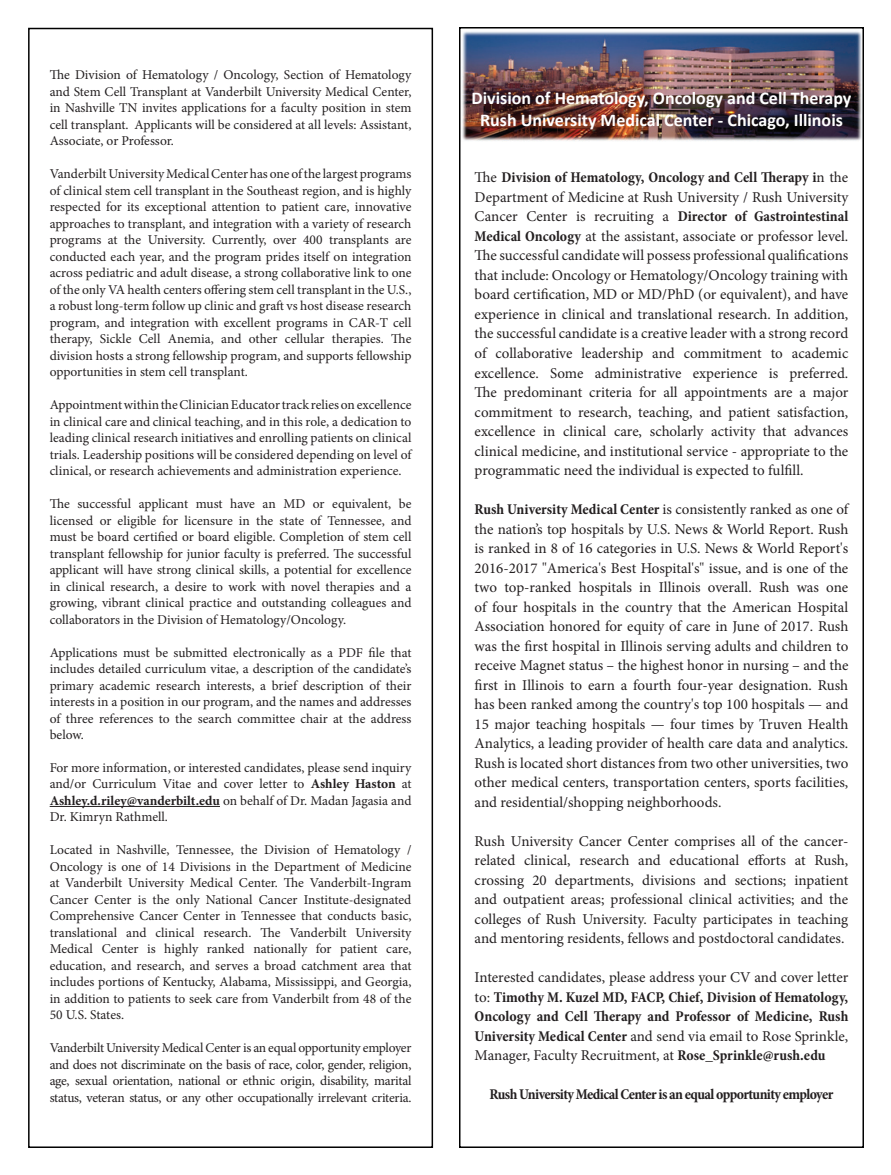
<style>
.page{position:relative;width:891px;height:1175px;background:#fff}
.page>*{position:absolute;margin:0;border:0;box-sizing:border-box;transform-origin:0 0}
.t1{font:700 18px/21.6px "Calibri";color:#fff;text-align:center}
.t2{font:15px/19.5px "Minion Pro";color:#231f20;text-align:justify}
.t3{font:700 condensed 15px/19.5px "Minion Pro";letter-spacing:-.03em;color:#231f20;text-align:justify}
.t4{font:13.5px/16.5px "Minion Pro";letter-spacing:-.005em;color:#231f20;text-align:justify}
.s1{font-weight:700}
.s2{font-weight:700;font-stretch:condensed}
.s3{font-weight:400;font-stretch:normal}
</style>
<div class="page">
<hr style="left:50px;top:806px;width:170px;height:1px;background:#231f20">
<img style="left:462px;top:31px;width:399px;height:110px">
<div style="left:459px;top:27px;width:405px;height:1121px;border:2px solid #000"></div>
<p class="t4" style="left:50px;top:67px;width:363px">The Division of Hematology / Oncology, Section of Hematology and Stem Cell Transplant at Vanderbilt University Medical Center, in Nashville TN invites applications for a faculty position in stem cell transplant. Applicants will be considered at all levels: Assistant, Associate, or Professor.</p>
<p class="t4" style="left:50px;top:166px;width:363px">Vanderbilt University Medical Center has one of the largest programs of clinical stem cell transplant in the Southeast region, and is highly respected for its exceptional attention to patient care, innovative approaches to transplant, and integration with a variety of research programs at the University. Currently, over 400 transplants are conducted each year, and the program prides itself on integration across pediatric and adult disease, a strong collaborative link to one of the only VA health centers offering stem cell transplant in the U.S., a robust long-term follow up clinic and graft vs host disease research program, and integration with excellent programs in CAR-T cell therapy, Sickle Cell Anemia, and other cellular therapies. The division hosts a strong fellowship program, and supports fellowship opportunities in stem cell transplant.</p>
<p class="t4" style="left:50px;top:396px;width:363px">Appointment within the Clinician Educator track relies on excellence in clinical care and clinical teaching, and in this role, a dedication to leading clinical research initiatives and enrolling patients on clinical trials. Leadership positions will be considered depending on level of clinical, or research achievements and administration experience.</p>
<p class="t4" style="left:50px;top:495px;width:363px">The successful applicant must have an MD or equivalent, be licensed or eligible for licensure in the state of Tennessee, and must be board certified or board eligible. Completion of stem cell transplant fellowship for junior faculty is preferred. The successful applicant will have strong clinical skills, a potential for excellence in clinical research, a desire to work with novel therapies and a growing, vibrant clinical practice and outstanding colleagues and collaborators in the Division of Hematology/Oncology.</p>
<p class="t4" style="left:50px;top:644px;width:363px">Applications must be submitted electronically as a PDF file that includes detailed curriculum vitae, a description of the candidate’s primary academic research interests, a brief description of their interests in a position in our program, and the names and addresses of three references to the search committee chair at the address below.</p>
<p class="t4" style="left:50px;top:759px;width:363px">For more information, or interested candidates, please send inquiry and/or Curriculum Vitae and cover letter to <span class="s1">Ashley Haston</span> at <span class="s1">Ashley.d.riley@vanderbilt.edu</span> on behalf of Dr. Madan Jagasia and Dr. Kimryn Rathmell.</p>
<p class="t4" style="left:50px;top:842px;width:363px">Located in Nashville, Tennessee, the Division of Hematology / Oncology is one of 14 Divisions in the Department of Medicine at Vanderbilt University Medical Center. The Vanderbilt-Ingram Cancer Center is the only National Cancer Institute-designated Comprehensive Cancer Center in Tennessee that conducts basic, translational and clinical research. The Vanderbilt University Medical Center is highly ranked nationally for patient care, education, and research, and serves a broad catchment area that includes portions of Kentucky, Alabama, Mississippi, and Georgia, in addition to patients to seek care from Vanderbilt from 48 of the 50 U.S. States.</p>
<p class="t4" style="left:50px;top:1039px;width:363px">Vanderbilt University Medical Center is an equal opportunity employer and does not discriminate on the basis of race, color, gender, religion, age, sexual orientation, national or ethnic origin, disability, marital status, veteran status, or any other occupationally irrelevant criteria.</p>
<h1 class="t1" style="left:471px;top:87px;width:382px">Division of Hematology, Oncology and Cell Therapy<br>Rush University Medical Center - Chicago, Illinois</h1>
<p class="t2" style="left:475px;top:168px;width:375px">The <span class="s2">Division of Hematology, Oncology and Cell Therapy i</span>n the Department of Medicine at Rush University / Rush University Cancer Center is recruiting a <span class="s2">Director of Gastrointestinal Medical Oncology</span> at the assistant, associate or professor level.<br>The successful candidate will possess professional qualifications that include: Oncology or Hematology/Oncology training with board certification, MD or MD/PhD (or equivalent), and have experience in clinical and translational research. In addition, the successful candidate is a creative leader with a strong record of collaborative leadership and commitment to academic excellence. Some administrative experience is preferred.<br>The predominant criteria for all appointments are a major commitment to research, teaching, and patient satisfaction, excellence in clinical care, scholarly activity that advances clinical medicine, and institutional service - appropriate to the programmatic need the individual is expected to fulfill.</p>
<p class="t2" style="left:475px;top:499px;width:375px"><span class="s2">Rush University Medical Center</span> is consistently ranked as one of the nation’s top hospitals by U.S. News &amp; World Report. Rush is ranked in 8 of 16 categories in U.S. News &amp; World Report's 2016-2017 "America's Best Hospital's" issue, and is one of the two top-ranked hospitals in Illinois overall. Rush was one of four hospitals in the country that the American Hospital Association honored for equity of care in June of 2017. Rush was the first hospital in Illinois serving adults and children to receive Magnet status – the highest honor in nursing – and the first in Illinois to earn a fourth four-year designation. Rush has been ranked among the country's top 100 hospitals — and 15 major teaching hospitals — four times by Truven Health Analytics, a leading provider of health care data and analytics.<br>Rush is located short distances from two other universities, two other medical centers, transportation centers, sports facilities, and residential/shopping neighborhoods.</p>
<p class="t2" style="left:475px;top:831px;width:375px">Rush University Cancer Center comprises all of the cancer&shy;related clinical, research and educational efforts at Rush, crossing 20 departments, divisions and sections; inpatient and outpatient areas; professional clinical activities; and the colleges of Rush University. Faculty participates in teaching and mentoring residents, fellows and postdoctoral candidates.</p>
<p class="t3" style="left:475px;top:967px;width:375px"><span class="s3">Interested candidates, please address your CV and cover letter to:</span> Timothy M. Kuzel MD, FACP, Chief, Division of Hematology, Oncology and Cell Therapy and Professor of Medicine, Rush University Medical Center <span class="s3">and send via email to Rose Sprinkle, Manager, Faculty Recruitment, at</span> Rose_Sprinkle@rush.edu</p>
<p class="t3" style="left:490px;top:1084px;width:345px">Rush University Medical Center is an equal opportunity employer</p>
</div>
